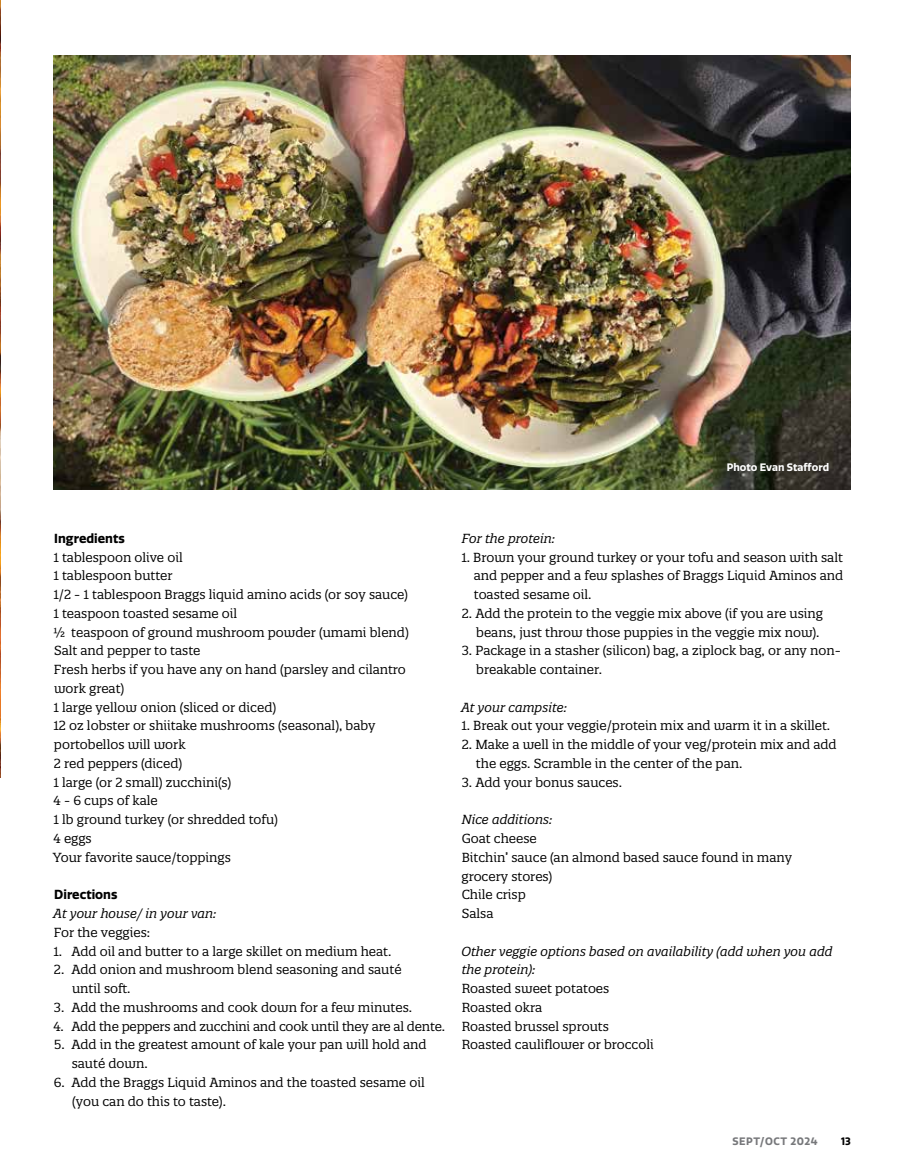
<style>
.page{position:relative;width:905px;height:1175px;background:#fff}
.page>*{position:absolute;margin:0;border:0;box-sizing:border-box;transform-origin:0 0}
.t1{font:12.75px/18.8px "Quatro Slab";color:#000}
.t2{font:italic 12.75px/18.8px "Quatro Slab";color:#000}
.t3{font:700 12.75px "Quatro";color:#000}
.t4{font:700 10.5px "Quatro";color:#fff}
.t5{font:700 10.5px "Quatro";letter-spacing:.05em;color:#77787b}
.t6{font:700 10.5px "Quatro";color:#000}
</style>
<div class="page">
<img style="left:0;top:0;width:1px;height:777px">
<img style="left:53px;top:55px;width:797px;height:434px">
<p class="t4" style="left:726px;top:461px;width:104px">Photo Evan Stafford</p>
<p class="t3" style="left:54px;top:530px;width:72px">Ingredients</p>
<p class="t1" style="left:53px;top:547px;width:357px">1 tablespoon olive oil<br>1 tablespoon butter<br>1/2 - 1 tablespoon Braggs liquid amino acids (or soy sauce)<br>1 teaspoon toasted sesame oil<br>½ teaspoon of ground mushroom powder (umami blend)<br>Salt and pepper to taste<br>Fresh herbs if you have any on hand (parsley and cilantro work great)<br>1 large yellow onion (sliced or diced)<br>12 oz lobster or shiitake mushrooms (seasonal), baby portobellos will work<br>2 red peppers (diced)<br>1 large (or 2 small) zucchini(s)<br>4 - 6 cups of kale<br>1 lb ground turkey (or shredded tofu)<br>4 eggs<br>Your favorite sauce/toppings</p>
<p class="t3" style="left:54px;top:887px;width:65px">Directions</p>
<p class="t2" style="left:53px;top:904px;width:165px">At your house/ in your van:</p>
<p class="t1" style="left:54px;top:922px;width:98px">For the veggies:</p>
<p class="t1" style="left:54px;top:941px;width:339px">1. Add oil and butter to a large skillet on medium heat.</p>
<p class="t1" style="left:72px;top:960px;width:331px;text-indent:-18px">2. Add onion and mushroom blend seasoning and sauté until soft.</p>
<p class="t1" style="left:54px;top:997px;width:360px">3. Add the mushrooms and cook down for a few minutes.</p>
<p class="t1" style="left:53px;top:1016px;width:393px">4. Add the peppers and zucchini and cook until they are al dente.</p>
<p class="t1" style="left:72px;top:1035px;width:356px;text-indent:-18px">5. Add in the greatest amount of kale your pan will hold and sauté down.</p>
<p class="t1" style="left:72px;top:1072px;width:354px;text-indent:-18px">6. Add the Braggs Liquid Aminos and the toasted sesame oil (you can do this to taste).</p>
<p class="t2" style="left:461px;top:529px;width:95px">For the protein:</p>
<p class="t1" style="left:473px;top:547px;width:371px;text-align:justify;text-indent:-12px">1. Brown your ground turkey or your tofu and season with salt and pepper and a few splashes of Braggs Liquid Aminos and toasted sesame oil.</p>
<p class="t1" style="left:462px;top:604px;width:363px;text-align:right">2. Add the protein to the veggie mix above (if you are using beans, just throw those puppies in the veggie mix now).</p>
<p class="t1" style="left:476px;top:641px;width:366px;text-indent:-15px">3. Package in a stasher (silicon) bag, a ziplock bag, or any non&shy;breakable container.</p>
<p class="t2" style="left:461px;top:697px;width:108px">At your campsite:</p>
<p class="t1" style="left:461px;top:716px;width:370px">1. Break out your veggie/protein mix and warm it in a skillet.</p>
<p class="t1" style="left:476px;top:735px;width:362px;text-indent:-14px">2. Make a well in the middle of your veg/protein mix and add the eggs. Scramble in the center of the pan.</p>
<p class="t1" style="left:461px;top:772px;width:162px">3. Add your bonus sauces.</p>
<p class="t2" style="left:461px;top:810px;width:92px">Nice additions:</p>
<p class="t1" style="left:461px;top:829px;width:332px">Goat cheese<br>Bitchin’ sauce (an almond based sauce found in many grocery stores)<br>Chile crisp<br>Salsa</p>
<p class="t2" style="left:461px;top:941px;width:372px">Other veggie options based on availability (add when you add the protein):</p>
<p class="t1" style="left:461px;top:979px;width:193px">Roasted sweet potatoes<br>Roasted okra<br>Roasted brussel sprouts<br>Roasted cauliflower or broccoli</p>
<p class="t5" style="left:732px;top:1135px;width:87px">SEPT/OCT 2024</p>
<p class="t6" style="left:841px;top:1135px;width:11px">13</p>
</div>
